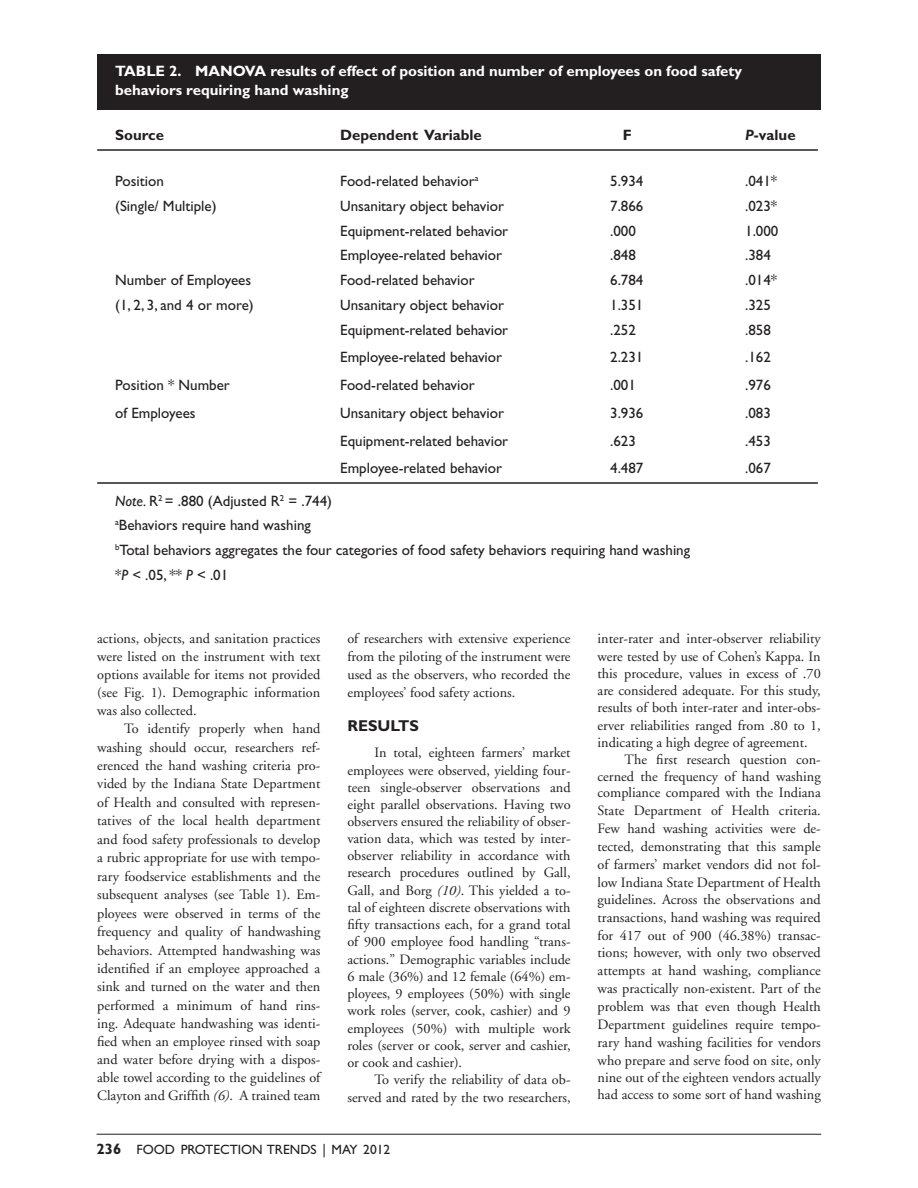
<style>
.page{position:relative;width:918px;height:1188px;background:#fff}
.page>*{position:absolute;margin:0;border:0;box-sizing:border-box;transform-origin:0 0}
.Subhead_1{font:700 15.75px "Gill Sans";color:#231f20}
.Table_text{font:15px "Gill Sans";color:#231f20}
.Table_text-2{font:700 15px/18.8px "Gill Sans";color:#fff}
.Table_Text_Last{font:15px "Gill Sans";color:#231f20}
.Table_text-3{font:700 15px "Gill Sans";color:#231f20}
.Body_text{font:14.25px/17.2px "Adobe Garamond";color:#231f20;text-align:justify}
.t1{font:13.5px "Gill Sans";color:#231f20}
.s1{font-style:italic}
.s2{font-weight:700;font-size:15px}
</style>
<div class="page">
<hr style="left:97px;top:1134px;width:724px;height:1px;background:#231f20">
<div style="left:97px;top:54px;width:724px;height:55px;background:#231f20"></div>
<hr style="left:97px;top:149px;width:721px;height:2px;background:#231f20">
<hr style="left:97px;top:482px;width:721px;height:2px;background:#231f20">
<p class="Table_text-2" style="left:115px;top:61px;width:629px">TABLE 2. MANOVA results of effect of position and number of employees on food safety behaviors requiring hand washing</p>
<p class="Table_text-3" style="left:115px;top:126px;width:50px">Source</p>
<p class="Table_text-3" style="left:340px;top:126px;width:143px">Dependent Variable</p>
<p class="Table_text-3" style="left:623px;top:126px;width:11px">F</p>
<p class="Table_text-3" style="left:745px;top:126px;width:52px"><span class="s1">P</span>-value</p>
<p class="Table_text" style="left:115px;top:172px;width:50px">Position</p>
<p class="Table_text" style="left:340px;top:172px;width:140px">Food-related behavior<sup>a</sup></p>
<p class="Table_text" style="left:610px;top:172px;width:35px">5.934</p>
<p class="Table_text" style="left:745px;top:172px;width:34px">.041*</p>
<p class="Table_text" style="left:115px;top:197px;width:103px">(Single/ Multiple)</p>
<p class="Table_text" style="left:340px;top:197px;width:165px">Unsanitary object behavior</p>
<p class="Table_text" style="left:610px;top:197px;width:35px">7.866</p>
<p class="Table_text" style="left:745px;top:197px;width:34px">.023*</p>
<p class="Table_text" style="left:340px;top:222px;width:170px">Equipment-related behavior</p>
<p class="Table_text" style="left:610px;top:222px;width:27px">.000</p>
<p class="Table_text" style="left:745px;top:222px;width:35px">1.000</p>
<p class="Table_text" style="left:340px;top:247px;width:163px">Employee-related behavior</p>
<p class="Table_text" style="left:610px;top:247px;width:27px">.848</p>
<p class="Table_text" style="left:745px;top:247px;width:27px">.384</p>
<p class="Table_text" style="left:115px;top:271px;width:138px">Number of Employees</p>
<p class="Table_text" style="left:340px;top:271px;width:136px">Food-related behavior</p>
<p class="Table_text" style="left:610px;top:271px;width:35px">6.784</p>
<p class="Table_text" style="left:745px;top:271px;width:34px">.014*</p>
<p class="Table_text" style="left:115px;top:296px;width:140px">(1, 2, 3, and 4 or more)</p>
<p class="Table_text" style="left:340px;top:296px;width:165px">Unsanitary object behavior</p>
<p class="Table_text" style="left:610px;top:296px;width:35px">1.351</p>
<p class="Table_text" style="left:745px;top:296px;width:27px">.325</p>
<p class="Table_text" style="left:340px;top:321px;width:170px">Equipment-related behavior</p>
<p class="Table_text" style="left:610px;top:321px;width:27px">.252</p>
<p class="Table_text" style="left:745px;top:321px;width:27px">.858</p>
<p class="Table_text" style="left:340px;top:349px;width:163px">Employee-related behavior</p>
<p class="Table_text" style="left:610px;top:349px;width:35px">2.231</p>
<p class="Table_text" style="left:745px;top:349px;width:27px">.162</p>
<p class="Table_text" style="left:115px;top:376px;width:116px">Position * Number</p>
<p class="Table_text" style="left:340px;top:376px;width:136px">Food-related behavior</p>
<p class="Table_text" style="left:610px;top:376px;width:27px">.001</p>
<p class="Table_text" style="left:745px;top:376px;width:27px">.976</p>
<p class="Table_text" style="left:115px;top:404px;width:82px">of Employees</p>
<p class="Table_text" style="left:340px;top:404px;width:165px">Unsanitary object behavior</p>
<p class="Table_text" style="left:610px;top:404px;width:35px">3.936</p>
<p class="Table_text" style="left:745px;top:404px;width:27px">.083</p>
<p class="Table_text" style="left:340px;top:432px;width:170px">Equipment-related behavior</p>
<p class="Table_text" style="left:610px;top:432px;width:27px">.623</p>
<p class="Table_text" style="left:745px;top:432px;width:27px">.453</p>
<p class="Table_Text_Last" style="left:340px;top:460px;width:163px">Employee-related behavior</p>
<p class="Table_Text_Last" style="left:610px;top:460px;width:35px">4.487</p>
<p class="Table_Text_Last" style="left:745px;top:460px;width:27px">.067</p>
<p class="Table_text" style="left:115px;top:492px;width:218px"><span class="s1">Note.</span> R<sup>2</sup> = .880 (Adjusted R<sup>2</sup> = .744)</p>
<p class="Table_text" style="left:115px;top:517px;width:197px"><sup>a</sup>Behaviors require hand washing</p>
<p class="Table_text" style="left:115px;top:541px;width:577px"><sup>b</sup>Total behaviors aggregates the four categories of food safety behaviors requiring hand washing</p>
<p class="Table_text" style="left:115px;top:566px;width:115px">*<span class="s1">P</span> &lt; .05, ** <span class="s1">P</span> &lt; .01</p>
<p class="Body_text" style="left:97px;top:630px;width:225px;line-height:17.9px">actions, objects, and sanitation practices were listed on the instrument with text options available for items not provided (see Fig. 1). Demographic information was also collected.</p>
<p class="Body_text" style="left:97px;top:720px;width:225px;line-height:18.3px;text-indent:27px">To identify properly when hand washing should occur, researchers ref&shy;erenced the hand washing criteria pro&shy;vided by the Indiana State Department of Health and consulted with represen&shy;tatives of the local health department and food safety professionals to develop a rubric appropriate for use with tempo&shy;rary foodservice establishments and the subsequent analyses (see Table 1). Em&shy;ployees were observed in terms of the frequency and quality of handwashing behaviors. Attempted handwashing was identified if an employee approached a sink and turned on the water and then performed a minimum of hand rins&shy;ing. Adequate handwashing was identi&shy;fied when an employee rinsed with soap and water before drying with a dispos&shy;able towel according to the guidelines of Clayton and Griffith <span class="s1">(6)</span>. A trained team</p>
<p class="Body_text" style="left:347px;top:630px;width:225px;line-height:17.7px">of researchers with extensive experience from the piloting of the instrument were used as the observers, who recorded the employees’ food safety actions.</p>
<p class="Subhead_1" style="left:347px;top:717px;width:73px">RESULTS</p>
<p class="Body_text" style="left:347px;top:745px;width:225px;text-indent:27px">In total, eighteen farmers’ market employees were observed, yielding four&shy;teen single-observer observations and eight parallel observations. Having two observers ensured the reliability of obser&shy;vation data, which was tested by inter&shy;observer reliability in accordance with research procedures outlined by Gall, Gall, and Borg <span class="s1">(10)</span>. This yielded a to&shy;tal of eighteen discrete observations with fifty transactions each, for a grand total of 900 employee food handling “trans&shy;actions.” Demographic variables include 6 male (36%) and 12 female (64%) em&shy;ployees, 9 employees (50%) with single work roles (server, cook, cashier) and 9 employees (50%) with multiple work roles (server or cook, server and cashier, or cook and cashier).</p>
<p class="Body_text" style="left:347px;top:1071px;width:225px;text-align:right">To verify the reliability of data ob&shy;served and rated by the two researchers,</p>
<p class="t1" style="left:97px;top:1142px;width:295px"><span class="s2">236</span> FOOD PROTECTION TRENDS | MAY 2012</p>
<p class="Body_text" style="left:598px;top:631px;width:225px">inter-rater and inter-observer reliability were tested by use of Cohen’s Kappa. In this procedure, values in excess of .70 are considered adequate. For this study, results of both inter-rater and inter-obs&shy;erver reliabilities ranged from .80 to 1, indicating a high degree of agreement.</p>
<p class="Body_text" style="left:598px;top:751px;width:225px;line-height:17.7px;text-indent:27px">The first research question con&shy;cerned the frequency of hand washing compliance compared with the Indiana State Department of Health criteria.<br>Few hand washing activities were de&shy;tected, demonstrating that this sample of farmers’ market vendors did not fol&shy;low Indiana State Department of Health guidelines. Across the observations and transactions, hand washing was required for 417 out of 900 (46.38%) transac&shy;tions; however, with only two observed attempts at hand washing, compliance was practically non-existent. Part of the problem was that even though Health Department guidelines require tempo&shy;rary hand washing facilities for vendors who prepare and serve food on site, only nine out of the eighteen vendors actually had access to some sort of hand washing</p>
</div>
